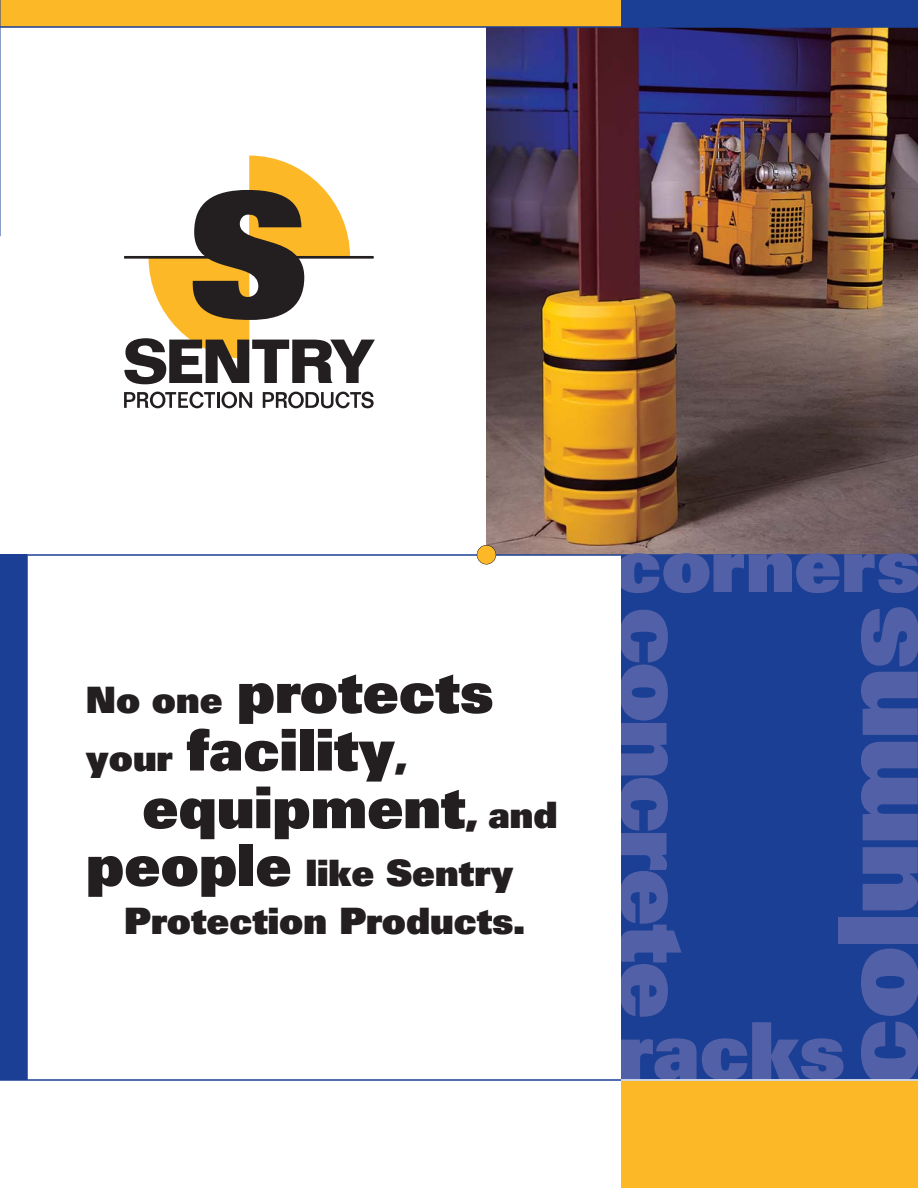
<style>
.page{position:relative;width:918px;height:1188px;background:#fff}
.page>*{position:absolute;margin:0;border:0;box-sizing:border-box;transform-origin:0 0}
.t1{font:900 109.65px "Univers";letter-spacing:-.015em;color:#5260a7}
.t2{font:900 91.2px "Univers";letter-spacing:-.03em;color:#5260a7}
.t3{font:900 78.75px "Univers";color:#5260a7}
.t4{font:900 75.15px "Univers";color:#5260a7}
.t5{font:900 57.6px/57.6px "Univers";color:#231f20}
.t6{font:900 36.45px/48.6px "Univers";color:#231f20}
.s1{font-size:36.45px}
.s2{font-size:57.6px}
</style>
<div class="page">
<div style="left:621px;top:0;width:297px;height:1188px;background:#1b3f94"></div>
<div style="left:0;top:0;width:621px;height:27px;background:#fdb827"></div>
<div style="left:0;top:554px;width:27px;height:526px;background:#1b3f94"></div>
<img style="left:486px;top:28px;width:432px;height:526px">
<svg style="left:124px;top:156px;width:251px;height:228px"></svg>
<svg style="left:124px;top:392px;width:128px;height:16px"></svg>
<svg style="left:263px;top:392px;width:111px;height:16px"></svg>
<hr style="left:0;top:26px;width:918px;height:2px;background:#1b3f94">
<hr style="left:0;top:554px;width:918px;height:2px;background:#1b3f94">
<hr style="left:26px;top:555px;width:2px;height:525px;background:#1b3f94">
<div style="left:621px;top:1080px;width:297px;height:108px;background:#fdb827"></div>
<hr style="left:0;top:1079px;width:918px;height:2px;background:#1b3f94">
<hr style="left:621px;top:1079px;width:297px;height:2px;background:#fff">
<div style="left:477px;top:545px;width:19px;height:19px;background:#fdb827;border-radius:50%"></div>
<div style="left:477px;top:545px;width:19px;height:19px;border:1px solid #231f20;border-radius:50%"></div>
<p class="t5" style="left:86px;top:669px;width:409px"><span class="s1">No one</span> protects <span class="s1">your</span> facility<span class="s1">,</span></p>
<p class="t5" style="left:142px;top:784px;width:417px">equipment<span class="s1">, and</span></p>
<p class="t6" style="left:124px;top:852px;width:403px;text-indent:-38px"><span class="s2">people</span> like Sentry<br>Protection Products.</p>
<h3 class="t4" style="left:614px;top:538px;width:308px">corners</h3>
<h1 class="t1" style="left:839px;top:1088px;width:485px;rotate:-90deg">columns</h1>
<h2 class="t2" style="left:687px;top:607px;width:413px;rotate:90deg">concrete</h2>
<h3 class="t3" style="left:618px;top:1022px;width:229px">racks</h3>
</div>
